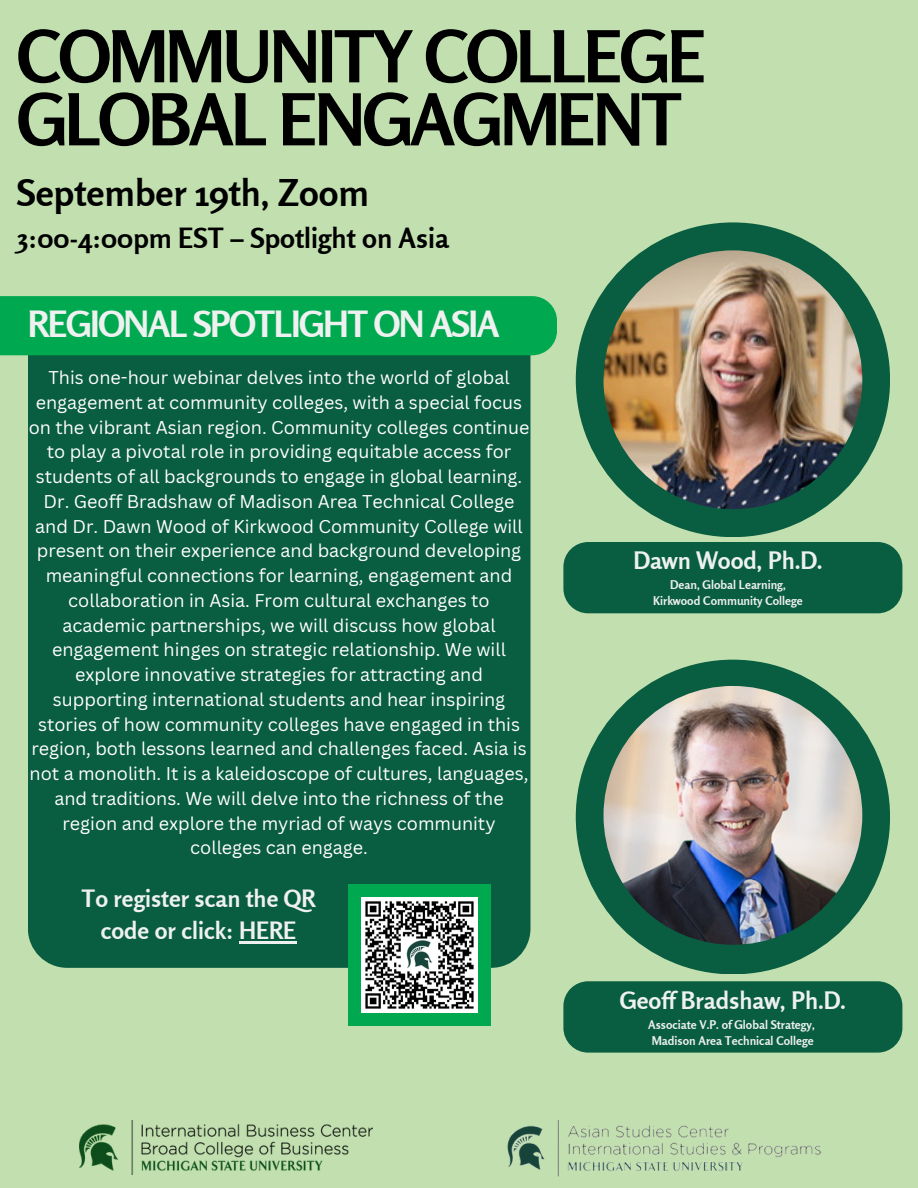
<style>
.page{position:relative;width:918px;height:1188px;background:#c2e0af}
.page>*{position:absolute;margin:0;border:0;box-sizing:border-box;transform-origin:0 0}
.t1{font:700 71.25px/63px "Rosario";letter-spacing:-.04em;color:#000}
.t2{font:700 36.75px "Rosario";color:#000}
.t3{font:700 36px "Rosario";letter-spacing:-.04em;color:#eef1f0}
.t4{font:700 27.75px "Rosario";color:#000}
.t5{font:700 24px "Rosario";color:#eef1f0}
.t6{font:700 23.85px/32.7px "Rosario";color:#eef1f0;text-align:center}
.t7{font:18px/24.8px "Canva Sans";color:#fff;text-align:center}
.t8{font:700 12px "Rosario";color:#eef1f0}
</style>
<div class="page">
<div style="left:28px;top:304px;width:503px;height:664px;background:#095d40;border-radius:39px"></div>
<div style="left:0;top:296px;width:557px;height:59px;background:#00a94f"></div>
<div style="left:576px;top:222px;width:314px;height:315px;background:#095d40;border-radius:50%"></div>
<div style="left:563px;top:542px;width:339px;height:71px;background:#095d40;border-radius:25px"></div>
<div style="left:563px;top:981px;width:339px;height:72px;background:#095d40;border-radius:25px"></div>
<img style="left:79px;top:1121px;width:294px;height:54px">
<img style="left:604px;top:250px;width:258px;height:259px;border-radius:50%">
<div style="left:576px;top:660px;width:314px;height:314px;background:#095d40;border-radius:50%"></div>
<img style="left:604px;top:686px;width:258px;height:259px;border-radius:50%">
<img style="left:507px;top:1120px;width:314px;height:57px">
<hr style="left:239px;top:942px;width:57px;height:2px;background:#eef1f0">
<div style="left:348px;top:884px;width:142px;height:142px;background:#00a94f"></div>
<img style="left:362px;top:897px;width:116px;height:116px">
<h5 class="t1" style="left:17px;top:24px;width:691px">COMMUNITY COLLEGE<br>GLOBAL ENGAGMENT</h5>
<p class="t2" style="left:17px;top:170px;width:354px">September 19th, Zoom</p>
<p class="t4" style="left:17px;top:221px;width:433px">3:00-4:00pm EST – Spotlight on Asia</p>
<h4 class="t3" style="left:28px;top:302px;width:473px">REGIONAL SPOTLIGHT ON ASIA</h4>
<p class="t7" style="left:29px;top:365px;width:502px">This one-hour webinar delves into the world of global engagement at community colleges, with a special focus on the vibrant Asian region. Community colleges continue to play a pivotal role in providing equitable access for students of all backgrounds to engage in global learning.<br>Dr. Geoff Bradshaw of Madison Area Technical College and Dr. Dawn Wood of Kirkwood Community College will present on their experience and background developing meaningful connections for learning, engagement and collaboration in Asia. From cultural exchanges to academic partnerships, we will discuss how global engagement hinges on strategic relationship. We will explore innovative strategies for attracting and supporting international students and hear inspiring stories of how community colleges have engaged in this region, both lessons learned and challenges faced. Asia is not a monolith. It is a kaleidoscope of cultures, languages, and traditions. We will delve into the richness of the region and explore the myriad of ways community colleges can engage.</p>
<p class="t6" style="left:82px;top:881px;width:235px">To register scan the QR code or click: HERE</p>
<p class="t5" style="left:633px;top:545px;width:191px">Dawn Wood, Ph.D.</p>
<p class="t8" style="left:670px;top:577px;width:117px">Dean, Global Learning,</p>
<p class="t8" style="left:653px;top:593px;width:151px">Kirkwood Community College</p>
<p class="t5" style="left:620px;top:985px;width:228px">Geoff Bradshaw, Ph.D.</p>
<p class="t8" style="left:648px;top:1017px;width:168px">Associate V.P. of Global Strategy,</p>
<p class="t8" style="left:652px;top:1033px;width:164px">Madison Area Technical College</p>
</div>
